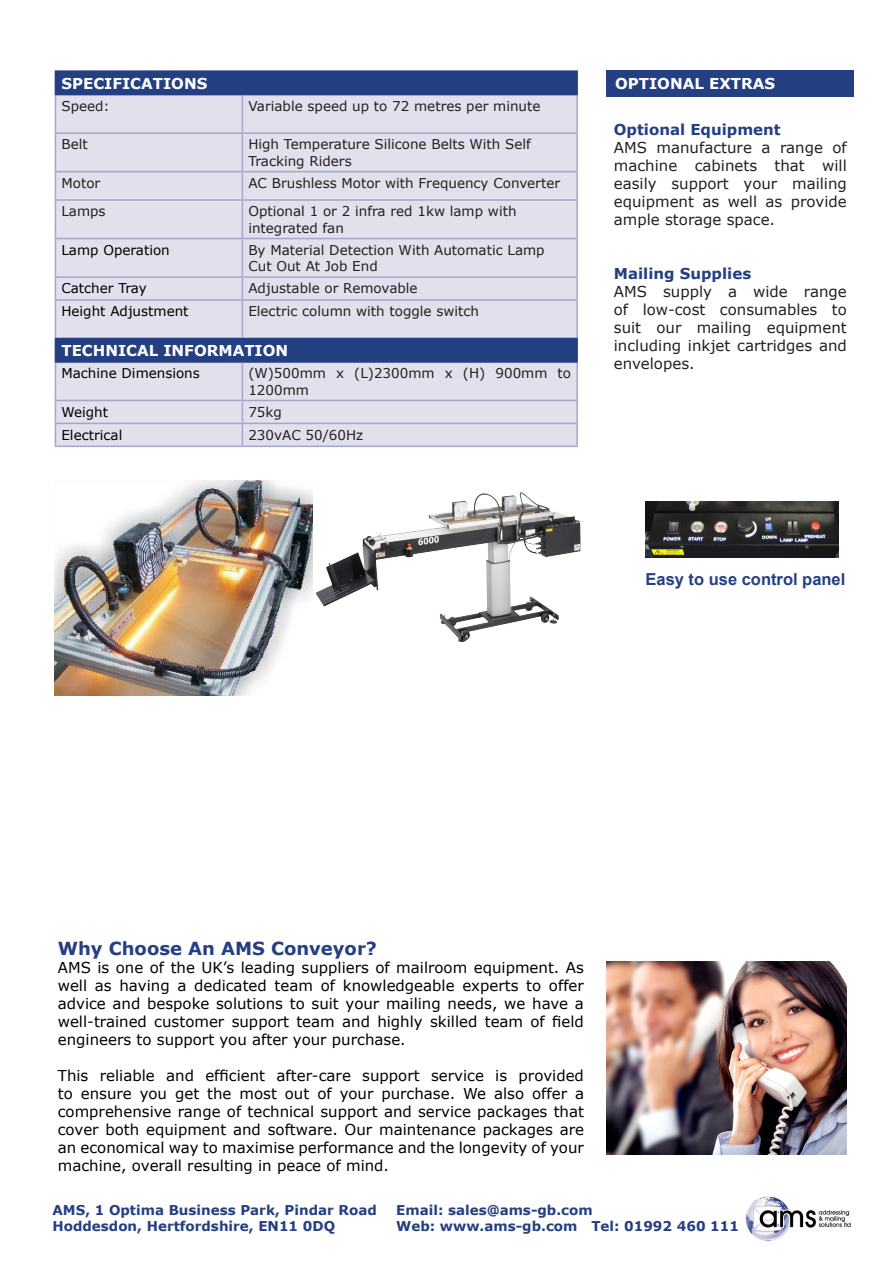
<style>
.page{position:relative;width:893px;height:1263px;background:#fff}
.page>*{position:absolute;margin:0;border:0;box-sizing:border-box;transform-origin:0 0}
.t1{font:700 18px "Verdana";color:#243f82}
.t2{font:700 16.5px "Arial";color:#243f82}
.t3{font:15px/18px "Verdana";color:#000;text-align:justify}
.t4{font:15px/18px "Verdana";color:#231f20;text-align:justify}
.t5{font:700 15px "Verdana";color:#fff}
.t6{font:700 15px "Verdana";color:#243f82}
.t7{font:13.5px/16.2px "Verdana";color:#231f20}
.t8{font:700 13.5px "Verdana";color:#243f82}
.t9{font:13.5px "Verdana";color:#000}
</style>
<div class="page">
<div style="left:607px;top:70px;width:247px;height:27px;background:#243f82"></div>
<img style="left:745px;top:1196px;width:106px;height:46px">
<div style="left:55px;top:71px;width:522px;height:24px;background:#243f82"></div>
<div style="left:56px;top:95px;width:520px;height:351px;background:#e1e0ec"></div>
<div style="left:55px;top:338px;width:522px;height:24px;background:#243f82"></div>
<hr style="left:55px;top:95px;width:1px;height:37px;background:#a8a6c8">
<hr style="left:242px;top:95px;width:1px;height:37px;background:#a8a6c8">
<hr style="left:576px;top:95px;width:2px;height:37px;background:#a8a6c8">
<hr style="left:55px;top:132px;width:187px;height:2px;background:#a8a6c8">
<hr style="left:55px;top:134px;width:1px;height:37px;background:#a8a6c8">
<hr style="left:242px;top:132px;width:336px;height:2px;background:#a8a6c8">
<hr style="left:242px;top:134px;width:1px;height:37px;background:#a8a6c8">
<hr style="left:576px;top:134px;width:2px;height:37px;background:#a8a6c8">
<hr style="left:55px;top:199px;width:187px;height:2px;background:#a8a6c8">
<hr style="left:242px;top:199px;width:336px;height:2px;background:#a8a6c8">
<hr style="left:55px;top:238px;width:187px;height:1px;background:#a8a6c8">
<hr style="left:55px;top:239px;width:1px;height:37px;background:#a8a6c8">
<hr style="left:242px;top:238px;width:336px;height:1px;background:#a8a6c8">
<hr style="left:242px;top:239px;width:1px;height:37px;background:#a8a6c8">
<hr style="left:576px;top:239px;width:2px;height:37px;background:#a8a6c8">
<hr style="left:55px;top:276px;width:187px;height:2px;background:#a8a6c8">
<svg style="left:55px;top:278px;width:1px;height:21px"></svg>
<hr style="left:242px;top:276px;width:336px;height:2px;background:#a8a6c8">
<svg style="left:242px;top:278px;width:1px;height:21px"></svg>
<hr style="left:576px;top:278px;width:2px;height:21px;background:#a8a6c8">
<hr style="left:55px;top:363px;width:1px;height:37px;background:#a8a6c8">
<hr style="left:242px;top:363px;width:1px;height:37px;background:#a8a6c8">
<hr style="left:576px;top:363px;width:2px;height:37px;background:#a8a6c8">
<hr style="left:55px;top:400px;width:187px;height:1px;background:#a8a6c8">
<hr style="left:242px;top:400px;width:336px;height:1px;background:#a8a6c8">
<hr style="left:576px;top:401px;width:2px;height:22px;background:#a8a6c8">
<hr style="left:55px;top:423px;width:187px;height:1px;background:#a8a6c8">
<svg style="left:55px;top:401px;width:1px;height:45px"></svg>
<hr style="left:242px;top:423px;width:336px;height:1px;background:#a8a6c8">
<svg style="left:242px;top:401px;width:1px;height:45px"></svg>
<hr style="left:576px;top:424px;width:2px;height:22px;background:#a8a6c8">
<hr style="left:55px;top:446px;width:187px;height:1px;background:#a8a6c8">
<hr style="left:242px;top:446px;width:336px;height:1px;background:#a8a6c8">
<hr style="left:55px;top:70px;width:187px;height:2px;background:#253f82">
<hr style="left:242px;top:70px;width:336px;height:2px;background:#253f82">
<hr style="left:576px;top:72px;width:2px;height:22px;background:#253f82">
<hr style="left:242px;top:94px;width:336px;height:1px;background:#253f82">
<hr style="left:576px;top:339px;width:2px;height:22px;background:#253f82">
<hr style="left:55px;top:361px;width:187px;height:2px;background:#253f82">
<hr style="left:242px;top:361px;width:336px;height:2px;background:#253f82">
<hr style="left:55px;top:171px;width:187px;height:1px;background:#a8a6c8">
<svg style="left:55px;top:172px;width:1px;height:27px"></svg>
<hr style="left:242px;top:171px;width:336px;height:1px;background:#a8a6c8">
<svg style="left:242px;top:172px;width:1px;height:27px"></svg>
<hr style="left:576px;top:172px;width:2px;height:27px;background:#a8a6c8">
<hr style="left:55px;top:201px;width:1px;height:37px;background:#a8a6c8">
<hr style="left:242px;top:201px;width:1px;height:37px;background:#a8a6c8">
<hr style="left:576px;top:201px;width:2px;height:37px;background:#a8a6c8">
<hr style="left:55px;top:299px;width:187px;height:2px;background:#a8a6c8">
<hr style="left:55px;top:301px;width:1px;height:37px;background:#a8a6c8">
<hr style="left:242px;top:299px;width:336px;height:2px;background:#a8a6c8">
<hr style="left:242px;top:301px;width:1px;height:37px;background:#a8a6c8">
<hr style="left:576px;top:301px;width:2px;height:37px;background:#a8a6c8">
<hr style="left:242px;top:338px;width:336px;height:1px;background:#253f82">
<img style="left:607px;top:962px;width:240px;height:193px">
<img style="left:380px;top:492px;width:141px;height:44px">
<img style="left:54px;top:480px;width:259px;height:216px">
<img style="left:645px;top:501px;width:194px;height:56px">
<p class="t5" style="left:61px;top:73px;width:147px">SPECIFICATIONS</p>
<p class="t7" style="left:61px;top:98px;width:50px">Speed:</p>
<p class="t7" style="left:248px;top:98px;width:294px">Variable speed up to 72 metres per minute</p>
<p class="t7" style="left:61px;top:136px;width:28px">Belt</p>
<p class="t7" style="left:248px;top:136px;width:284px">High Temperature Silicone Belts With Self<br>Tracking Riders</p>
<p class="t7" style="left:61px;top:175px;width:40px">Motor</p>
<p class="t7" style="left:248px;top:175px;width:313px">AC Brushless Motor with Frequency Converter</p>
<p class="t7" style="left:61px;top:203px;width:46px">Lamps</p>
<p class="t7" style="left:248px;top:203px;width:270px">Optional 1 or 2 infra red 1kw lamp with</p>
<p class="t7" style="left:248px;top:219px;width:97px">integrated fan</p>
<p class="t9" style="left:61px;top:241px;width:110px">Lamp Operation</p>
<p class="t7" style="left:248px;top:242px;width:298px">By Material Detection With Automatic Lamp<br>Cut Out At Job End</p>
<p class="t9" style="left:61px;top:279px;width:87px">Catcher Tray</p>
<p class="t7" style="left:248px;top:280px;width:171px">Adjustable or Removable</p>
<p class="t9" style="left:61px;top:302px;width:129px">Height Adjustment</p>
<p class="t7" style="left:248px;top:303px;width:232px">Electric column with toggle switch</p>
<p class="t5" style="left:61px;top:340px;width:228px">TECHNICAL INFORMATION</p>
<p class="t9" style="left:61px;top:364px;width:140px">Machine Dimensions</p>
<p class="t7" style="left:248px;top:365px;width:324px">(W)500mm x (L)2300mm x (H) 900mm to<br>1200mm</p>
<p class="t9" style="left:61px;top:403px;width:48px">Weight</p>
<p class="t7" style="left:248px;top:404px;width:35px">75kg</p>
<p class="t9" style="left:61px;top:425px;width:62px">Electrical</p>
<p class="t7" style="left:248px;top:427px;width:116px">230vAC 50/60Hz</p>
<p class="t5" style="left:615px;top:73px;width:161px">OPTIONAL EXTRAS</p>
<p class="t6" style="left:614px;top:119px;width:168px">Optional Equipment</p>
<p class="t4" style="left:614px;top:138px;width:235px">AMS manufacture a range of machine cabinets that will easily support your mailing equipment as well as provide ample storage space.</p>
<p class="t6" style="left:614px;top:263px;width:139px">Mailing Supplies</p>
<p class="t4" style="left:614px;top:282px;width:235px">AMS supply a wide range of low-cost consumables to suit our mailing equipment including inkjet cartridges and envelopes.</p>
<p class="t2" style="left:645px;top:568px;width:201px">Easy to use control panel</p>
<p class="t1" style="left:58px;top:936px;width:321px">Why Choose An AMS Conveyor?</p>
<p class="t3" style="left:58px;top:959px;width:528px">AMS is one of the UK’s leading suppliers of mailroom equipment. As well as having a dedicated team of knowledgeable experts to offer advice and bespoke solutions to suit your mailing needs, we have a well-trained customer support team and highly skilled team of field engineers to support you after your purchase.</p>
<p class="t3" style="left:58px;top:1067px;width:528px">This reliable and efficient after-care support service is provided to ensure you get the most out of your purchase. We also offer a comprehensive range of technical support and service packages that cover both equipment and software. Our maintenance packages are an economical way to maximise performance and the longevity of your machine, overall resulting in peace of mind.</p>
<p class="t8" style="left:52px;top:1200px;width:326px">AMS, 1 Optima Business Park, Pindar Road</p>
<p class="t8" style="left:52px;top:1216px;width:284px">Hoddesdon, Hertfordshire, EN11 0DQ</p>
<p class="t8" style="left:396px;top:1200px;width:198px">Email: sales@ams-gb.com</p>
<p class="t8" style="left:396px;top:1216px;width:344px">Web: www.ams-gb.com Tel: 01992 460 111</p>
</div>
